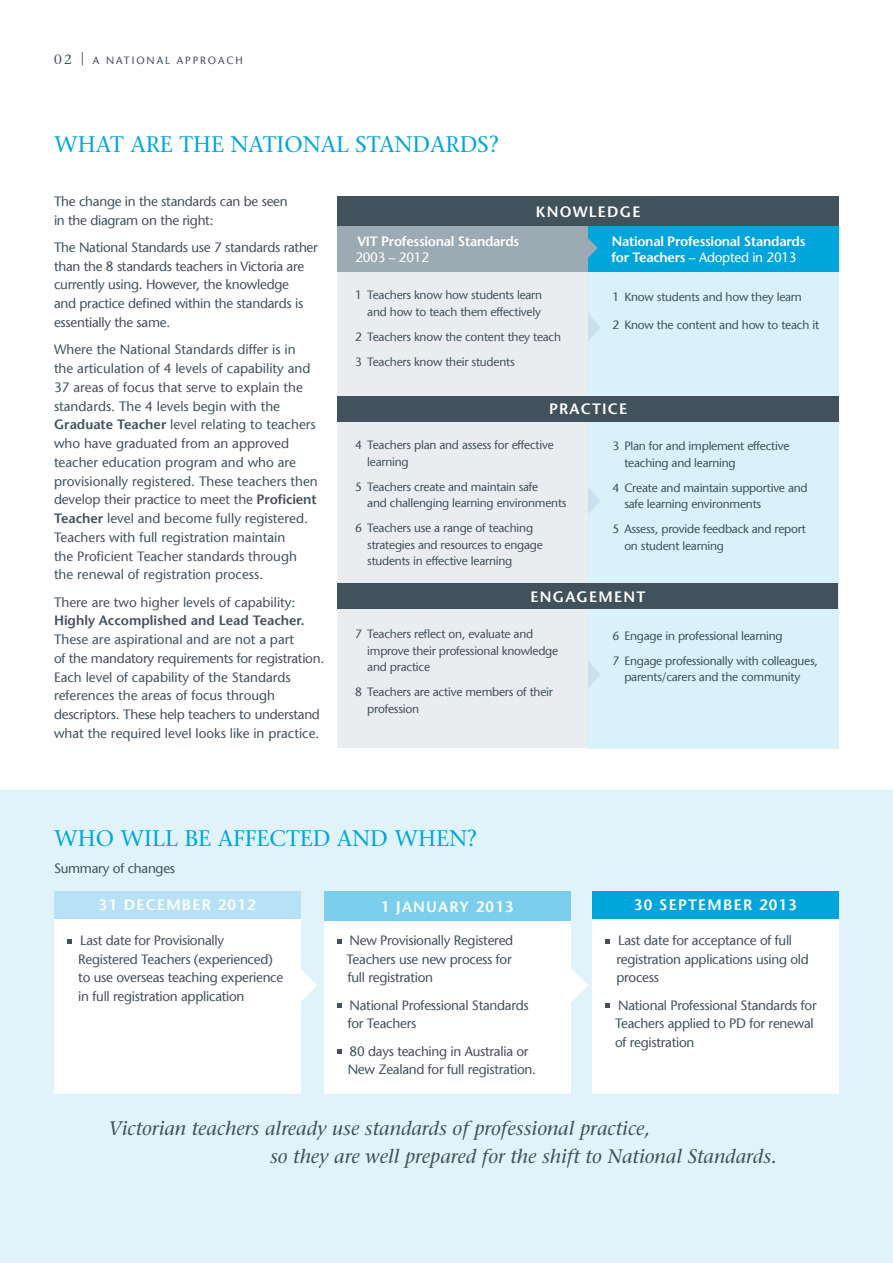
<style>
.page{position:relative;width:893px;height:1263px;background:#fff}
.page>*{position:absolute;margin:0;border:0;box-sizing:border-box;transform-origin:0 0}
.t1{font:22.5px "Stone Serif";color:#00a6db}
.t2{font:italic 19.5px/28.5px "Stone Serif";color:#41525c}
.t3{font:600 15px "Stone Sans LT";letter-spacing:.08em;color:#fff}
.t4{font:13.5px/18.8px "Stone Sans LT";color:#41525c}
.t5{font:13.5px/18.8px "Stone Sans LT";letter-spacing:-.02em;color:#41525c}
.t6{font:600 13.5px/16.5px "Stone Sans LT";letter-spacing:-.02em;color:#fff}
.t7{font:600 13.5px "Stone Sans LT";color:#41525c}
.t8{font:13.5px "Stone Sans LT";letter-spacing:-.02em;color:#fff}
.t9{font:12px/16.5px "Stone Sans LT";letter-spacing:-.02em;color:#41525c}
.t10{font:10.5px "Stone Sans LT";letter-spacing:.18em;color:#41525c}
.s1{font-family:"Stone Serif";font-size:13.5px}
.s2{font-weight:600}
.s3{font-weight:400}
</style>
<div class="page">
<div style="left:337px;top:272px;width:251px;height:476px;background:#eaedef"></div>
<div style="left:588px;top:270px;width:251px;height:478px;background:#d9f1f9"></div>
<div style="left:0;top:790px;width:893px;height:473px;background:#e1f3fa"></div>
<div style="left:592px;top:918px;width:247px;height:176px;background:#fff"></div>
<div style="left:54px;top:918px;width:247px;height:176px;background:#fff"></div>
<div style="left:325px;top:918px;width:246px;height:176px;background:#fff"></div>
<svg style="left:68px;top:939px;width:4px;height:4px"></svg>
<svg style="left:337px;top:939px;width:5px;height:4px"></svg>
<svg style="left:337px;top:1003px;width:5px;height:5px"></svg>
<svg style="left:337px;top:1049px;width:5px;height:5px"></svg>
<svg style="left:605px;top:939px;width:5px;height:4px"></svg>
<svg style="left:605px;top:1003px;width:5px;height:5px"></svg>
<div style="left:54px;top:891px;width:247px;height:27px;background:#b7e2f5"></div>
<div style="left:324px;top:891px;width:247px;height:30px;background:#7bcfed"></div>
<div style="left:592px;top:891px;width:247px;height:27px;background:#00a6db"></div>
<div style="left:588px;top:225px;width:251px;height:47px;background:#00a6db"></div>
<div style="left:337px;top:396px;width:502px;height:26px;background:#41525c"></div>
<div style="left:338px;top:584px;width:500px;height:25px;background:#41525c"></div>
<div style="left:337px;top:225px;width:251px;height:47px;background:#9baab3"></div>
<div style="left:337px;top:196px;width:502px;height:30px;background:#41525c"></div>
<svg style="left:588px;top:238px;width:10px;height:20px"></svg>
<svg style="left:301px;top:969px;width:16px;height:32px"></svg>
<svg style="left:571px;top:968px;width:17px;height:34px"></svg>
<p class="t10" style="left:54px;top:54px;width:190px"><span class="s1">02 |</span> A NATIONAL APPROACH</p>
<h1 class="t1" style="left:54px;top:130px;width:447px">WHAT ARE THE NATIONAL STANDARDS?</h1>
<p class="t5" style="left:54px;top:192px;width:235px">The change in the standards can be seen in the diagram on the right:</p>
<p class="t5" style="left:54px;top:238px;width:265px">The National Standards use 7 standards rather than the 8 standards teachers in Victoria are currently using. However, the knowledge<br>and practice defined within the standards is essentially the same.</p>
<p class="t4" style="left:54px;top:340px;width:265px">Where the National Standards differ is in the articulation of 4 levels of capability and 37 areas of focus that serve to explain the standards. The 4 levels begin with the <span class="s2">Graduate Teacher</span> level relating to teachers who have graduated from an approved teacher education program and who are provisionally registered. These teachers then develop their practice to meet the <span class="s2">Proficient Teacher</span> level and become fully registered.<br>Teachers with full registration maintain<br>the Proficient Teacher standards through the renewal of registration process.</p>
<p class="t4" style="left:54px;top:592px;width:243px">There are two higher levels of capability:</p>
<p class="t7" style="left:54px;top:612px;width:252px">Highly Accomplished and Lead Teacher.</p>
<p class="t4" style="left:54px;top:630px;width:272px">These are aspirational and are not a part<br>of the mandatory requirements for registration.<br>Each level of capability of the Standards references the areas of focus through descriptors. These help teachers to understand what the required level looks like in practice.</p>
<p class="t6" style="left:357px;top:233px;width:163px">VIT Professional Standards</p>
<p class="t8" style="left:355px;top:249px;width:75px">2003 – 2012</p>
<p class="t3" style="left:536px;top:203px;width:106px">KNOWLEDGE</p>
<p class="t6" style="left:611px;top:233px;width:196px">National Professional Standards for Teachers <span class="s3">– Adopted in 2013</span></p>
<p class="t9" style="left:355px;top:287px;width:189px;text-align:right">1 Teachers know how students learn and how to teach them effectively</p>
<p class="t9" style="left:355px;top:324px;width:207px;line-height:25px">2 Teachers know the content they teach<br>3 Teachers know their students</p>
<p class="t9" style="left:612px;top:289px;width:191px">1 Know students and how they learn</p>
<p class="t9" style="left:612px;top:316px;width:208px">2 Know the content and how to teach it</p>
<p class="t3" style="left:549px;top:400px;width:80px">PRACTICE</p>
<p class="t9" style="left:367px;top:437px;width:188px;text-indent:-12px">4 Teachers plan and assess for effective learning</p>
<p class="t9" style="left:367px;top:478px;width:201px;text-indent:-12px">5 Teachers create and maintain safe<br>and challenging learning environments</p>
<p class="t9" style="left:367px;top:520px;width:177px;text-indent:-12px">6 Teachers use a range of teaching strategies and resources to engage students in effective learning</p>
<p class="t9" style="left:624px;top:438px;width:167px;text-indent:-12px">3 Plan for and implement effective teaching and learning</p>
<p class="t9" style="left:624px;top:479px;width:185px;text-indent:-12px">4 Create and maintain supportive and safe learning environments</p>
<p class="t9" style="left:624px;top:521px;width:183px;text-indent:-12px">5 Assess, provide feedback and report on student learning</p>
<p class="t3" style="left:530px;top:588px;width:116px">ENGAGEMENT</p>
<p class="t9" style="left:367px;top:626px;width:193px;text-indent:-12px">7 Teachers reflect on, evaluate and improve their professional knowledge and practice</p>
<p class="t9" style="left:367px;top:684px;width:187px;text-indent:-12px">8 Teachers are active members of their profession</p>
<p class="t9" style="left:612px;top:623px;width:207px;line-height:25px">6 Engage in professional learning<br>7 Engage professionally with colleagues,</p>
<p class="t9" style="left:624px;top:669px;width:178px">parents/carers and the community</p>
<h1 class="t1" style="left:54px;top:825px;width:425px">WHO WILL BE AFFECTED AND WHEN?</h1>
<p class="t5" style="left:54px;top:859px;width:123px">Summary of changes</p>
<p class="t3" style="left:99px;top:896px;width:158px">31 DECEMBER 2012</p>
<p class="t3" style="left:381px;top:897px;width:134px">1 JANUARY 2013</p>
<p class="t3" style="left:634px;top:896px;width:164px">30 SEPTEMBER 2013</p>
<p class="t5" style="left:78px;top:931px;width:207px">Last date for Provisionally Registered Teachers (experienced) to use overseas teaching experience in full registration application</p>
<p class="t5" style="left:346px;top:931px;width:168px;text-align:justify">New Provisionally Registered Teachers use new process for full registration</p>
<p class="t5" style="left:348px;top:996px;width:183px">National Professional Standards for Teachers</p>
<p class="t5" style="left:348px;top:1042px;width:190px">80 days teaching in Australia or<br>New Zealand for full registration.</p>
<p class="t5" style="left:616px;top:931px;width:194px">Last date for acceptance of full registration applications using old process</p>
<p class="t5" style="left:615px;top:996px;width:203px">National Professional Standards for<br>Teachers applied to PD for renewal of registration</p>
<h2 class="t2" style="left:270px;top:1114px;width:508px;text-indent:-162px">Victorian teachers already use standards of professional practice,<br>so they are well prepared for the shift to National Standards.</h2>
</div>
